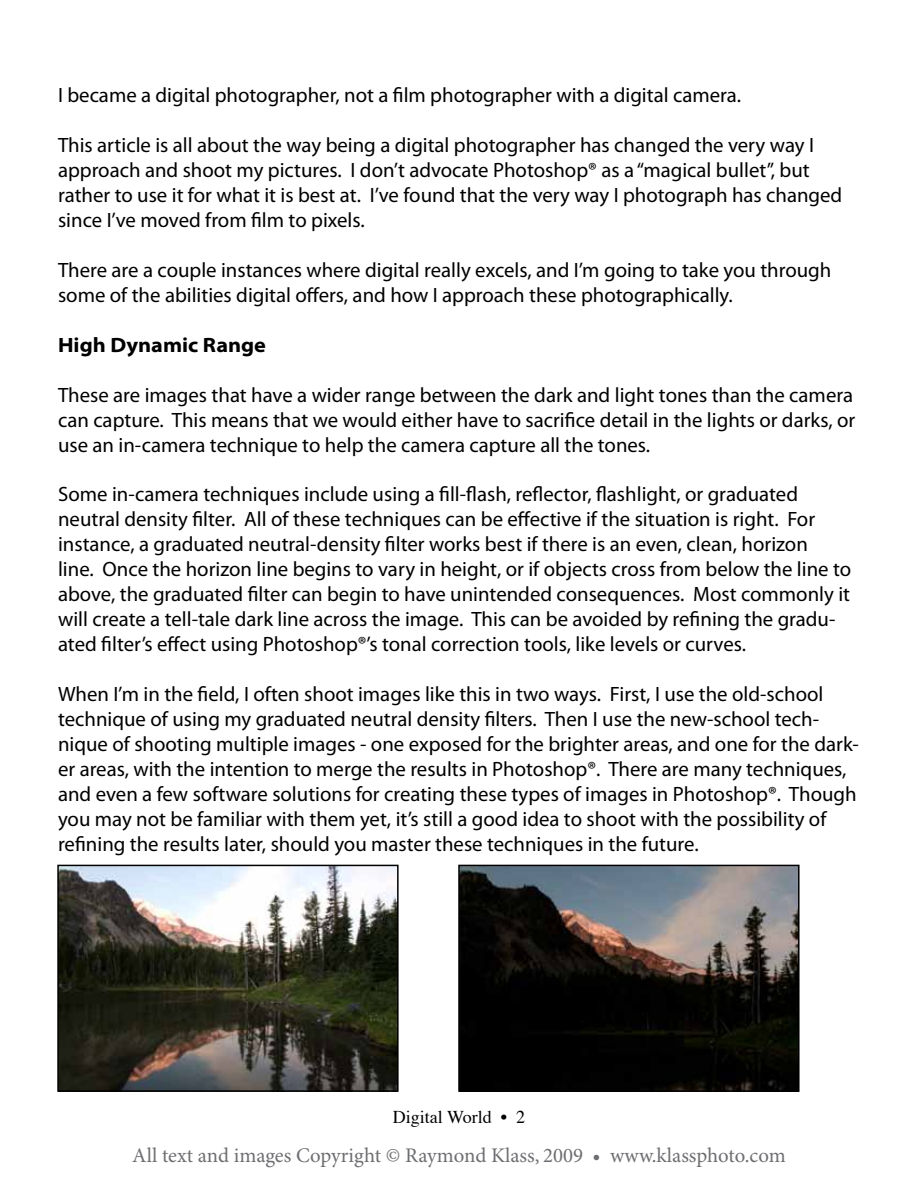
<style>
.page{position:relative;width:918px;height:1188px;background:#fff}
.page>*{position:absolute;margin:0;border:0;box-sizing:border-box;transform-origin:0 0}
.t1{font:20.85px/24.9px "Myriad Pro";color:#000}
.t2{font:20.85px "Minion Pro";color:#6d6e71}
.t3{font:700 semi-expanded 20.85px "Myriad Pro";color:#000}
.t4{font:18px "Times";color:#000}
</style>
<div class="page">
<img style="left:60px;top:868px;width:336px;height:221px">
<div style="left:57px;top:865px;width:342px;height:227px;border:2px solid #000"></div>
<img style="left:461px;top:868px;width:336px;height:221px">
<div style="left:458px;top:865px;width:342px;height:227px;border:2px solid #000"></div>
<p class="t1" style="left:58px;top:83px;width:685px">I became a digital photographer, not a film photographer with a digital camera.</p>
<p class="t1" style="left:58px;top:133px;width:786px">This article is all about the way being a digital photographer has changed the very way I approach and shoot my pictures. I don’t advocate Photoshop® as a “magical bullet”, but rather to use it for what it is best at. I’ve found that the very way I photograph has changed since I’ve moved from film to pixels.</p>
<p class="t1" style="left:58px;top:258px;width:775px">There are a couple instances where digital really excels, and I’m going to take you through some of the abilities digital offers, and how I approach these photographically.</p>
<p class="t3" style="left:58px;top:333px;width:209px">High Dynamic Range</p>
<p class="t1" style="left:58px;top:383px;width:799px;text-align:justify">These are images that have a wider range between the dark and light tones than the camera can capture. This means that we would either have to sacrifice detail in the lights or darks, or use an in-camera technique to help the camera capture all the tones.</p>
<p class="t1" style="left:58px;top:482px;width:795px">Some in-camera techniques include using a fill-flash, reflector, flashlight, or graduated neutral density filter. All of these techniques can be effective if the situation is right. For instance, a graduated neutral-density filter works best if there is an even, clean, horizon<br>line. Once the horizon line begins to vary in height, or if objects cross from below the line to above, the graduated filter can begin to have unintended consequences. Most commonly it will create a tell-tale dark line across the image. This can be avoided by refining the gradu&shy;ated filter’s effect using Photoshop®’s tonal correction tools, like levels or curves.</p>
<p class="t1" style="left:58px;top:682px;width:802px">When I’m in the field, I often shoot images like this in two ways. First, I use the old-school technique of using my graduated neutral density filters. Then I use the new-school tech&shy;nique of shooting multiple images - one exposed for the brighter areas, and one for the dark&shy;er areas, with the intention to merge the results in Photoshop®. There are many techniques, and even a few software solutions for creating these types of images in Photoshop®. Though you may not be familiar with them yet, it’s still a good idea to shoot with the possibility of refining the results later, should you master these techniques in the future.</p>
<p class="t4" style="left:393px;top:1100px;width:134px">Digital World • 2</p>
<p class="t2" style="left:132px;top:1143px;width:655px">All text and images Copyright © Raymond Klass, 2009 • www.klassphoto.com</p>
</div>
